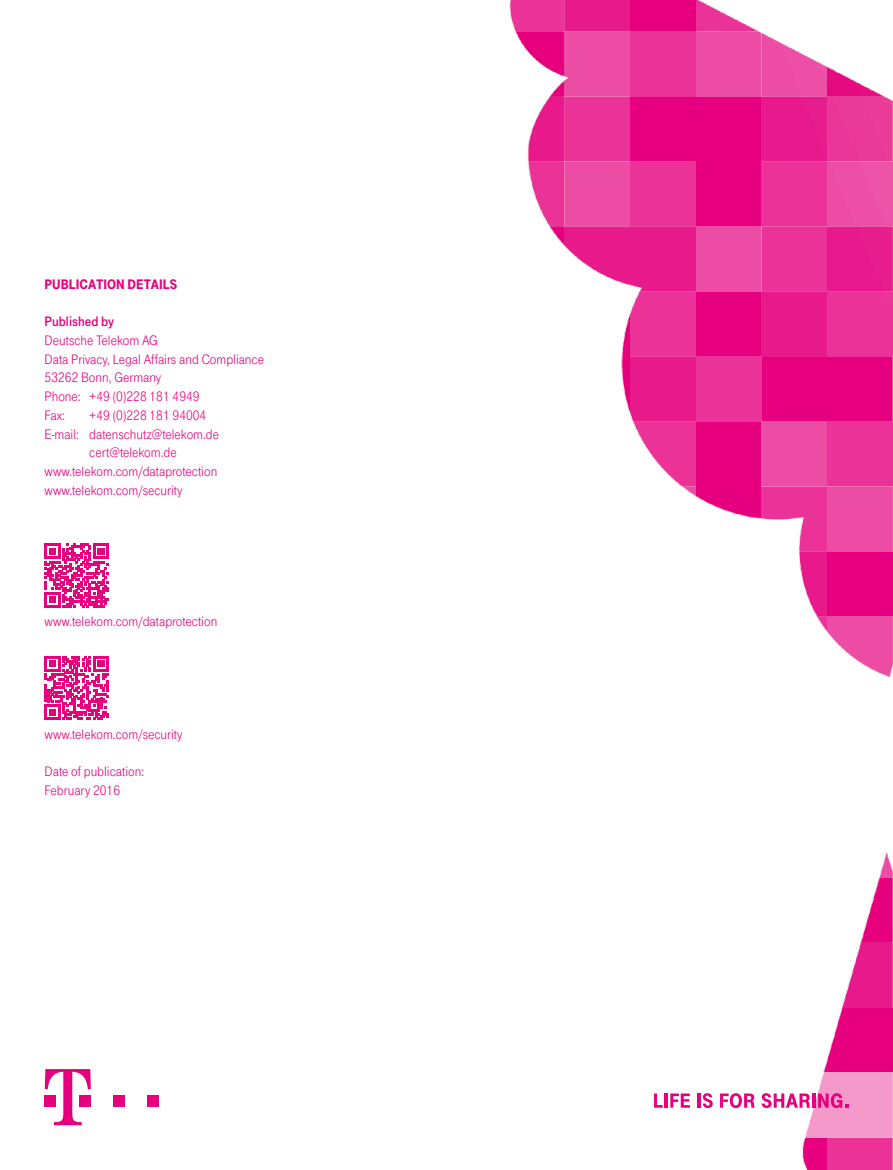
<style>
.page{position:relative;width:893px;height:1170px;background:#fff}
.page>*{position:absolute;margin:0;border:0;box-sizing:border-box;transform-origin:0 0}
.t1{font:14.25px/18.8px "Tele Grotesk Norm";color:#e6007d}
.t2{font:900 14.25px "Tele Grotesk Headline";color:#e6007d}
.t3{font:14.25px "Tele Grotesk Fett";color:#e6007d}
</style>
<div class="page">
<img style="left:654px;top:1006px;width:238px;height:103px">
<div style="left:509px;top:0;width:55px;height:32px;background:#ea3297"></div>
<div style="left:564px;top:0;width:66px;height:32px;background:#e8198b"></div>
<div style="left:630px;top:0;width:66px;height:32px;background:#e6007f"></div>
<svg style="left:696px;top:0;width:64px;height:32px"></svg>
<svg style="left:515px;top:32px;width:49px;height:65px"></svg>
<div style="left:564px;top:32px;width:66px;height:65px;background:#ed4ca5"></div>
<div style="left:630px;top:32px;width:66px;height:65px;background:#ea3298"></div>
<div style="left:696px;top:32px;width:65px;height:65px;background:#ed4ca5"></div>
<svg style="left:761px;top:32px;width:66px;height:65px;fill:#ed4fa6"></svg>
<svg style="left:827px;top:66px;width:59px;height:31px"></svg>
<svg style="left:528px;top:97px;width:36px;height:65px;fill:#e8198a"></svg>
<div style="left:564px;top:97px;width:66px;height:65px;background:#ea3298"></div>
<div style="left:630px;top:97px;width:66px;height:65px;background:#e6007f"></div>
<div style="left:696px;top:97px;width:65px;height:65px;background:#e6007f"></div>
<div style="left:761px;top:97px;width:66px;height:65px;background:#e8198c"></div>
<div style="left:827px;top:97px;width:65px;height:65px;background:#ea3a99"></div>
<svg style="left:528px;top:162px;width:36px;height:65px;fill:#ea3297"></svg>
<div style="left:564px;top:162px;width:66px;height:65px;background:#ed4ca4"></div>
<div style="left:630px;top:162px;width:66px;height:65px;background:#ea3298"></div>
<div style="left:696px;top:162px;width:65px;height:65px;background:#e6007f"></div>
<div style="left:761px;top:162px;width:66px;height:65px;background:#ea3298"></div>
<div style="left:827px;top:162px;width:65px;height:65px;background:#ed4fa6"></div>
<svg style="left:564px;top:227px;width:66px;height:59px;fill:#e8198a"></svg>
<div style="left:630px;top:227px;width:66px;height:65px;background:#e8198b"></div>
<div style="left:696px;top:227px;width:65px;height:65px;background:#ed4ca5"></div>
<div style="left:761px;top:227px;width:66px;height:65px;background:#ea3298"></div>
<div style="left:827px;top:227px;width:65px;height:65px;background:#e8198c"></div>
<div style="left:630px;top:292px;width:66px;height:65px;background:#ea3297"></div>
<div style="left:696px;top:292px;width:65px;height:65px;background:#e6007f"></div>
<div style="left:761px;top:292px;width:66px;height:65px;background:#e8198b"></div>
<div style="left:827px;top:292px;width:65px;height:65px;background:#ea3298"></div>
<div style="left:630px;top:357px;width:66px;height:65px;background:#e8198a"></div>
<div style="left:696px;top:357px;width:65px;height:65px;background:#ea3298"></div>
<div style="left:761px;top:357px;width:66px;height:65px;background:#e6007f"></div>
<div style="left:827px;top:357px;width:65px;height:65px;background:#e6007f"></div>
<svg style="left:633px;top:422px;width:63px;height:65px;fill:#ea3297"></svg>
<div style="left:696px;top:422px;width:65px;height:65px;background:#e6007f"></div>
<div style="left:761px;top:422px;width:66px;height:65px;background:#ed4ca5"></div>
<div style="left:827px;top:422px;width:65px;height:65px;background:#ea3298"></div>
<svg style="left:696px;top:487px;width:65px;height:32px;fill:#e6007e"></svg>
<svg style="left:761px;top:487px;width:66px;height:65px;fill:#ea3298"></svg>
<div style="left:827px;top:487px;width:65px;height:65px;background:#ed4ca5"></div>
<svg style="left:799px;top:552px;width:28px;height:65px;fill:#e8198b"></svg>
<div style="left:827px;top:552px;width:65px;height:65px;background:#e6007f"></div>
<svg style="left:827px;top:617px;width:65px;height:60px;fill:#ed4ca5"></svg>
<svg style="left:861px;top:876px;width:31px;height:65px;fill:#e6007e"></svg>
<svg style="left:842px;top:941px;width:50px;height:65px;fill:#e8198a"></svg>
<svg style="left:761px;top:1071px;width:66px;height:65px"></svg>
<div style="left:827px;top:1071px;width:65px;height:65px;background:#f599cb"></div>
<svg style="left:802px;top:1136px;width:25px;height:33px"></svg>
<div style="left:827px;top:1136px;width:65px;height:33px;background:#ea3297"></div>
<svg style="left:45px;top:543px;width:64px;height:64px"></svg>
<svg style="left:45px;top:656px;width:64px;height:64px"></svg>
<div style="left:114px;top:1094px;width:11px;height:12px;background:#e6007d"></div>
<div style="left:148px;top:1094px;width:11px;height:12px;background:#e6007d"></div>
<svg style="left:45px;top:1069px;width:46px;height:56px"></svg>
<svg style="left:654px;top:1093px;width:9px;height:14px"></svg>
<hr style="left:664px;top:1093px;width:3px;height:14px;background:#e6007d">
<svg style="left:670px;top:1093px;width:20px;height:14px"></svg>
<hr style="left:698px;top:1093px;width:3px;height:14px;background:#e6007d">
<svg style="left:703px;top:1093px;width:10px;height:14px"></svg>
<svg style="left:720px;top:1093px;width:35px;height:14px"></svg>
<svg style="left:762px;top:1093px;width:48px;height:14px"></svg>
<hr style="left:812px;top:1093px;width:3px;height:14px;background:#e6007d">
<svg style="left:818px;top:1093px;width:30px;height:14px"></svg>
<p class="t2" style="left:45px;top:276px;width:134px">PUBLICATION DETAILS</p>
<p class="t3" style="left:45px;top:313px;width:71px">Published by</p>
<p class="t1" style="left:45px;top:331px;width:221px">Deutsche Telekom AG<br>Data Privacy, Legal Affairs and Compliance<br>53262 Bonn, Germany<br>Phone: +49 (0)228 181 4949<br>Fax:</p>
<p class="t1" style="left:89px;top:406px;width:119px">+49 (0)228 181 94004</p>
<p class="t1" style="left:45px;top:425px;width:176px">E-mail: datenschutz@telekom.de</p>
<p class="t1" style="left:89px;top:443px;width:89px">cert@telekom.de</p>
<p class="t1" style="left:45px;top:462px;width:174px">www.telekom.com/dataprotection</p>
<p class="t1" style="left:45px;top:481px;width:139px">www.telekom.com/security</p>
<p class="t1" style="left:45px;top:612px;width:174px">www.telekom.com/dataprotection</p>
<p class="t1" style="left:45px;top:725px;width:139px">www.telekom.com/security</p>
<p class="t1" style="left:45px;top:762px;width:101px">Date of publication:<br>February 2016</p>
</div>
